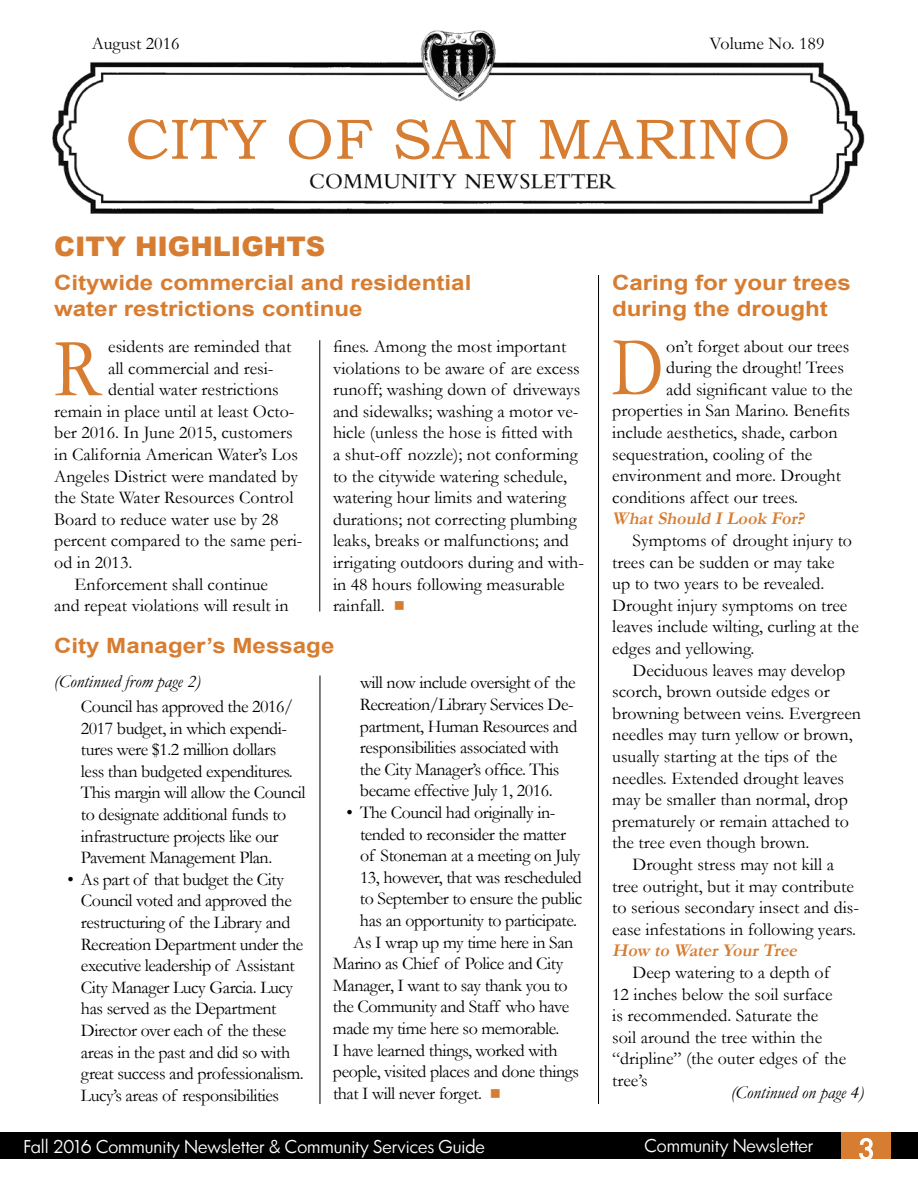
<style>
.page{position:relative;width:918px;height:1188px;background:#fff}
.page>*{position:absolute;margin:0;border:0;box-sizing:border-box;transform-origin:0 0}
.t1{font:84px "Garamond";color:#d77d31;scale:.8 1}
.t2{font:84px "Garamond";color:#d77d31;scale:.9 1}
.t3{font:57px "Bookman Old Style";color:#d77d31;scale:1.06 1}
.t4{font:900 27px "Arial";color:#d77d31}
.t5{font:27px "Luz Sans";color:#fff}
.t6{font:700 21px/25.2px "Arial";color:#d77d31;scale:1.15 1}
.t7{font:18px/21.6px "Garamond";color:#000}
.t8{font:18px/21.6px "Garamond";letter-spacing:-.025em;color:#000}
.t9{font:italic 18px "Garamond";color:#000}
.t10{font:italic 700 18px "Garamond";color:#d77d31}
.t11{font:17.25px "Luz Sans";color:#fff}
.s1{color:#d77d31}
</style>
<div class="page">
<div style="left:0;top:1132px;width:918px;height:27px;background:#000"></div>
<div style="left:842px;top:1132px;width:49px;height:27px;background:#d77d31"></div>
<svg style="left:859px;top:1138px;width:14px;height:21px"></svg>
<img style="left:52px;top:30px;width:813px;height:184px">
<img style="left:304px;top:169px;width:313px;height:24px">
<hr style="left:320px;top:676px;width:1px;height:428px;background:#000">
<div style="left:114px;top:102px;width:690px;height:67px;background:#fff"></div>
<hr style="left:598px;top:275px;width:1px;height:829px;background:#000">
<hr style="left:320px;top:340px;width:1px;height:272px;background:#000">
<p class="t7" style="left:92px;top:32px;width:89px">August 2016</p>
<p class="t7" style="left:710px;top:32px;width:116px">Volume No. 189</p>
<h2 class="t3" style="left:125px;top:107px;width:630px">CITY OF SAN MARINO</h2>
<h3 class="t4" style="left:54px;top:227px;width:273px">CITY HIGHLIGHTS</h3>
<p class="t6" style="left:54px;top:271px;width:364px">Citywide commercial and residential water restrictions continue</p>
<p class="t6" style="left:612px;top:271px;width:209px">Caring for your trees during the drought</p>
<h1 class="t1" style="left:612px;top:317px;width:66px">D</h1>
<p class="t7" style="left:666px;top:335px;width:185px">on’t forget about our trees</p>
<p class="t7" style="left:666px;top:357px;width:179px">during the drought! Trees</p>
<p class="t7" style="left:666px;top:378px;width:188px">add significant value to the</p>
<p class="t7" style="left:612px;top:400px;width:239px">properties in San Marino. Benefits</p>
<p class="t7" style="left:612px;top:421px;width:227px">include aesthetics, shade, carbon</p>
<p class="t7" style="left:612px;top:443px;width:202px">sequestration, cooling of the</p>
<p class="t7" style="left:612px;top:465px;width:230px">environment and more. Drought</p>
<p class="t7" style="left:612px;top:486px;width:188px">conditions affect our trees.</p>
<p class="t10" style="left:612px;top:508px;width:197px">WhatShould I Look For?</p>
<p class="t7" style="left:612px;top:529px;width:248px;text-indent:20px">Symptoms of drought injury to trees can be sudden or may take<br>up to two years to be revealed.<br>Drought injury symptoms on tree leaves include wilting, curling at the edges and yellowing.</p>
<p class="t7" style="left:633px;top:659px;width:214px">Deciduous leaves may develop</p>
<p class="t7" style="left:612px;top:681px;width:219px">scorch, brown outside edges or</p>
<p class="t7" style="left:612px;top:702px;width:250px">browning between veins. Evergreen</p>
<p class="t7" style="left:612px;top:724px;width:242px">needles may turn yellow or brown,</p>
<p class="t7" style="left:612px;top:745px;width:227px">usually starting at the tips of the</p>
<p class="t7" style="left:612px;top:767px;width:233px">needles. Extended drought leaves</p>
<p class="t7" style="left:612px;top:789px;width:237px">may be smaller than normal, drop</p>
<p class="t7" style="left:612px;top:810px;width:238px">prematurely or remain attached to</p>
<p class="t7" style="left:612px;top:832px;width:199px">the tree even though brown.</p>
<p class="t7" style="left:633px;top:853px;width:203px">Drought stress may not kill a</p>
<p class="t7" style="left:612px;top:875px;width:243px">tree outright, but it may contribute</p>
<p class="t7" style="left:612px;top:897px;width:248px">to serious secondary insect and dis-</p>
<p class="t7" style="left:612px;top:918px;width:245px">ease infestations in following years.</p>
<p class="t10" style="left:612px;top:940px;width:190px">How to WaterYourTree</p>
<p class="t7" style="left:612px;top:961px;width:235px;text-indent:20px">Deep watering to a depth of<br>12 inches below the soil surface is recommended. Saturate the soil around the tree within the “dripline” (the outer edges of the tree’s</p>
<h1 class="t2" style="left:54px;top:318px;width:54px">R</h1>
<p class="t7" style="left:333px;top:335px;width:253px">fines. Among the most important violations to be aware of are excess runoff; washing down of driveways and sidewalks; washing a motor ve&shy;hicle (unless the hose is fitted with a shut-off nozzle); not conforming to the citywide watering schedule, watering hour limits and watering durations; not correcting plumbing leaks, breaks or malfunctions; and irrigating outdoors during and with&shy;in 48 hours following measurable rainfall. <span class="s1">■</span></p>
<p class="t7" style="left:108px;top:335px;width:185px">esidents are reminded that</p>
<p class="t7" style="left:108px;top:357px;width:167px">all commercial and resi-</p>
<p class="t7" style="left:108px;top:379px;width:172px">dential water restrictions</p>
<p class="t7" style="left:54px;top:400px;width:242px">remain in place until at least Octo-</p>
<p class="t7" style="left:54px;top:422px;width:240px">ber 2016. In June 2015, customers</p>
<p class="t7" style="left:54px;top:443px;width:245px">in California American Water’s Los</p>
<p class="t7" style="left:54px;top:465px;width:245px">Angeles District were mandated by</p>
<p class="t7" style="left:54px;top:487px;width:241px">the State Water Resources Control</p>
<p class="t7" style="left:54px;top:508px;width:226px">Board to reduce water use by 28</p>
<p class="t7" style="left:54px;top:530px;width:250px">percent compared to the same peri-</p>
<p class="t7" style="left:54px;top:551px;width:80px">od in 2013.</p>
<p class="t7" style="left:75px;top:573px;width:195px">Enforcement shall continue</p>
<p class="t7" style="left:54px;top:595px;width:236px">and repeat violations will result in</p>
<p class="t6" style="left:54px;top:633px;width:245px">City Manager’s Message</p>
<p class="t9" style="left:54px;top:671px;width:148px">(Continued from page 2)</p>
<p class="t8" style="left:360px;top:672px;width:219px">will now include oversight of the<br>Recreation/Library Services De&shy;partment, Human Resources and responsibilities associated with the City Manager’s office. This became effective July 1, 2016.</p>
<p class="t8" style="left:347px;top:801px;width:210px">• The Council had originally in-</p>
<p class="t8" style="left:360px;top:823px;width:208px">tended to reconsider the matter</p>
<p class="t8" style="left:360px;top:845px;width:222px">of Stoneman at a meeting on July</p>
<p class="t8" style="left:360px;top:866px;width:223px">13, however, that was rescheduled</p>
<p class="t8" style="left:360px;top:888px;width:224px">to September to ensure the public</p>
<p class="t8" style="left:360px;top:909px;width:219px">has an opportunity to participate.</p>
<p class="t8" style="left:353px;top:931px;width:222px">As I wrap up my time here in San</p>
<p class="t8" style="left:333px;top:953px;width:232px">Marino as Chief of Police and City</p>
<p class="t8" style="left:333px;top:974px;width:236px">Manager, I want to say thank you to</p>
<p class="t8" style="left:333px;top:996px;width:238px">the Community and Staff who have</p>
<p class="t8" style="left:333px;top:1017px;width:228px">made my time here so memorable.</p>
<p class="t8" style="left:333px;top:1039px;width:226px">I have learned things, worked with</p>
<p class="t8" style="left:333px;top:1061px;width:248px">people, visited places and done things</p>
<p class="t8" style="left:333px;top:1082px;width:170px">that I will never forget. <span class="s1">■</span></p>
<p class="t9" style="left:731px;top:1081px;width:135px">(Continued on page 4)</p>
<p class="t8" style="left:81px;top:695px;width:226px">Council has approved the 2016/<br>2017 budget, in which expendi&shy;tures were $1.2 million dollars<br>less than budgeted expenditures.<br>This margin will allow the Council to designate additional funds to infrastructure projects like our<br>Pavement Management Plan.</p>
<p class="t8" style="left:81px;top:868px;width:224px;text-indent:-14px">• As part of that budget the City<br>Council voted and approved the restructuring of the Library and<br>Recreation Department under the executive leadership of Assistant<br>City Manager Lucy Garcia. Lucy has served as the Department<br>Director over each of the these areas in the past and did so with great success and professionalism.<br>Lucy’s areas of responsibilities</p>
<p class="t11" style="left:24px;top:1135px;width:463px">Fall 2016 Community Newsletter &amp; Community Services Guide</p>
<p class="t11" style="left:645px;top:1134px;width:170px">Community Newsletter</p>
<h3 class="t5" style="left:859px;top:1131px;width:17px">3</h3>
</div>
